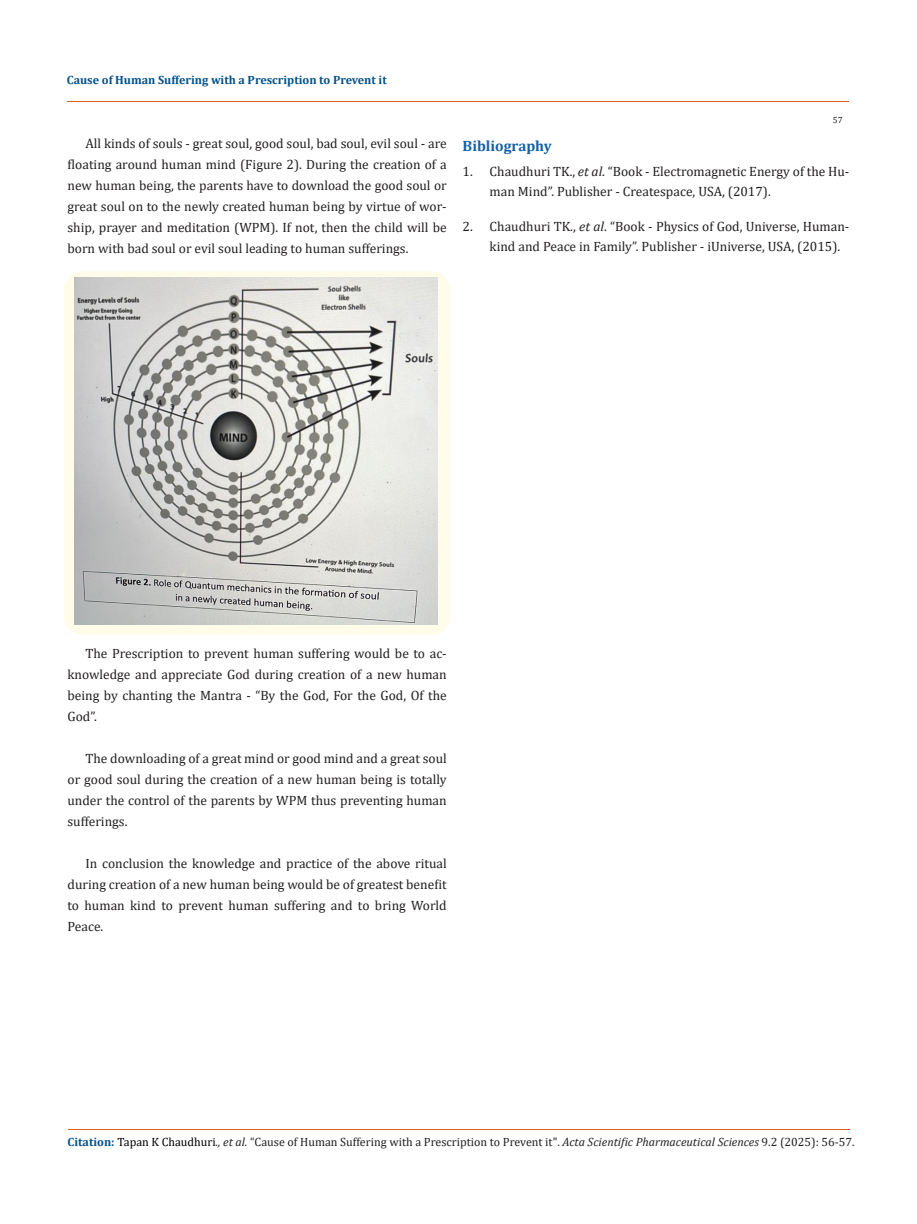
<style>
.page{position:relative;width:917px;height:1224px;background:#fff}
.page>*{position:absolute;margin:0;border:0;box-sizing:border-box;transform-origin:0 0}
.t1{font:700 15px "Cambria";color:#1560a6}
.t2{font:13.5px/21px "Cambria";color:#231f20;text-align:justify}
.t3{font:12px "Cambria";color:#231f20}
.t4{font:700 12px "Cambria";color:#035089}
.t5{font:9px "Cambria";color:#231f20}
.s1{font-style:italic}
.s2{font-weight:700;color:#035089}
.s3{color:#000}
</style>
<div class="page">
<hr style="left:67px;top:102px;width:782px;height:1px;background:#e05d1a">
<div style="left:64px;top:272px;width:386px;height:363px;background:#fffde9;border-radius:18px"></div>
<img style="left:75px;top:278px;width:362px;height:347px">
<hr style="left:68px;top:1130px;width:781px;height:1px;background:#e05d1a">
<p class="t4" style="left:67px;top:71px;width:321px">Cause of Human Suffering with a Prescription to Prevent it</p>
<p class="t5" style="left:833px;top:115px;width:11px">57</p>
<p class="t2" style="left:67px;top:133px;width:381px;text-indent:18px">All kinds of souls - great soul, good soul, bad soul, evil soul - are floating around human mind (Figure 2). During the creation of a new human being, the parents have to download the good soul or great soul on to the newly created human being by virtue of wor&shy;ship, prayer and meditation (WPM). If not, then the child will be born with bad soul or evil soul leading to human sufferings.</p>
<p class="t1" style="left:462px;top:135px;width:91px">Bibliography</p>
<p class="t2" style="left:489px;top:161px;width:361px;line-height:20.2px;text-indent:-27px">1. Chaudhuri TK., <span class="s1">et al</span>. “Book - Electromagnetic Energy of the Hu&shy;man Mind”. Publisher - Createspace, USA, (2017).</p>
<p class="t2" style="left:489px;top:216px;width:361px;line-height:20.2px;text-indent:-27px">2. Chaudhuri TK., <span class="s1">et al</span>. “Book - Physics of God, Universe, Human&shy;kind and Peace in Family”. Publisher - iUniverse, USA, (2015).</p>
<p class="t2" style="left:67px;top:643px;width:381px;text-indent:18px">The Prescription to prevent human suffering would be to ac&shy;knowledge and appreciate God during creation of a new human being by chanting the Mantra - “By the God, For the God, Of the God”.</p>
<p class="t2" style="left:67px;top:748px;width:381px;text-indent:18px">The downloading of a great mind or good mind and a great soul or good soul during the creation of a new human being is totally under the control of the parents by WPM thus preventing human sufferings.</p>
<p class="t2" style="left:67px;top:853px;width:381px;text-indent:18px">In conclusion the knowledge and practice of the above ritual during creation of a new human being would be of greatest benefit to human kind to prevent human suffering and to bring World Peace.</p>
<p class="t3" style="left:68px;top:1135px;width:788px"><span class="s2">Citation:</span> <span class="s3">Tapan K Chaudhuri</span><span class="s1">., et al.</span> “Cause of Human Suffering with a Prescription to Prevent it". <span class="s1">Acta Scientific Pharmaceutical Sciences</span> 9.2 (2025): 56-57.</p>
</div>
